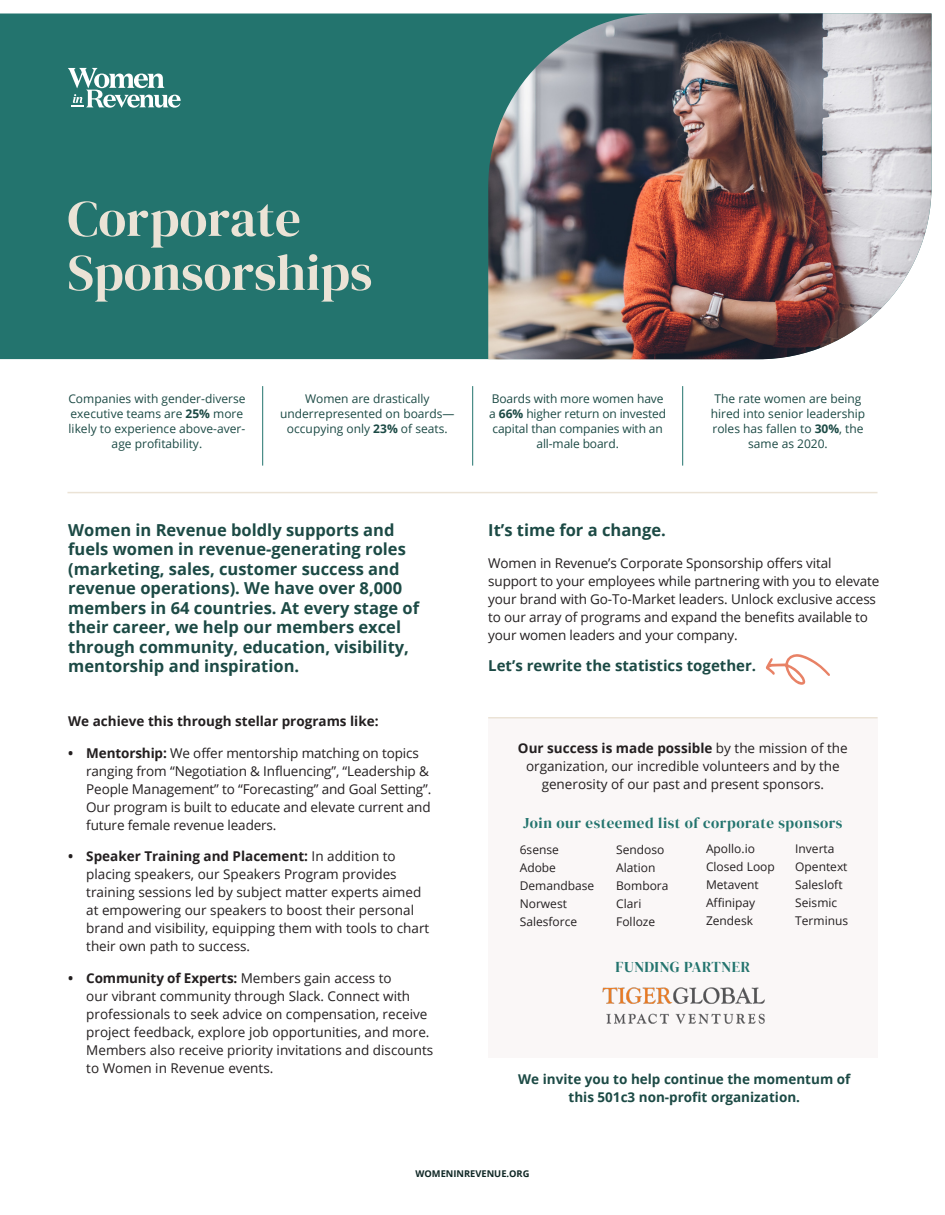
<style>
.page{position:relative;width:945px;height:1215px;background:#fff}
.page>*{position:absolute;margin:0;border:0;box-sizing:border-box;transform-origin:0 0}
.t1{font:51px/54px "DM Serif Display";color:#ebe3d6}
.t2{font:700 16.5px/19.5px "Open Sans";color:#1c4a45}
.Subhead_3{font:15px "DM Serif Display";letter-spacing:.04em;color:#23746e}
.t3{font:700 15px "Open Sans";color:#1c4a45}
.Body{font:13.5px/18px "Open Sans";letter-spacing:-.01em;color:#231f20}
.Intro{font:13.5px/18px "Open Sans";color:#231f20;text-align:center}
.t4{font:700 13.5px/18px "Open Sans";color:#1c4a45;text-align:center}
.Body-2{font:700 13.5px "Open Sans";color:#231f20}
.t5{font:12px/15px "Open Sans";color:#1c4a45;text-align:center}
.Body-3{font:12px/18px "Open Sans";color:#231f20}
.t6{font:700 9.3px "Open Sans";color:#0e2624}
.s1{font-weight:700}
</style>
<div class="page">
<div style="left:488px;top:717px;width:390px;height:341px;background:#faf7f7"></div>
<div style="left:0;top:14px;width:488px;height:345px;background:#23746e"></div>
<hr style="left:68px;top:492px;width:810px;height:1px;background:#ebe3d6">
<hr style="left:488px;top:717px;width:390px;height:1px;background:#ebe3d6">
<img style="left:602px;top:987px;width:163px;height:37px">
<img style="left:488px;top:14px;width:444px;height:345px">
<hr style="left:262px;top:386px;width:1px;height:80px;background:#23746e">
<hr style="left:472px;top:386px;width:1px;height:80px;background:#23746e">
<hr style="left:682px;top:386px;width:1px;height:80px;background:#23746e">
<svg style="left:766px;top:654px;width:64px;height:31px"></svg>
<svg style="left:68px;top:68px;width:113px;height:40px"></svg>
<p class="t1" style="left:68px;top:192px;width:306px">Corporate<br>Sponsorships</p>
<p class="t5" style="left:68px;top:391px;width:179px">Companies with gender-diverse executive teams are <span class="s1">25%</span> more likely to experience above-aver&shy;age profitability.</p>
<p class="t5" style="left:280px;top:391px;width:176px">Women are drastically underrepresented on boards— occupying only <span class="s1">23%</span> of seats.</p>
<p class="t5" style="left:489px;top:391px;width:178px">Boards with more women have a <span class="s1">66%</span> higher return on invested capital than companies with an all-male board.</p>
<p class="t5" style="left:711px;top:391px;width:156px">The rate women are being hired into senior leadership roles has fallen to <span class="s1">30%</span>, the same as 2020.</p>
<p class="t2" style="left:68px;top:520px;width:352px">Women in Revenue boldly supports and fuels women in revenue-generating roles (marketing, sales, customer success and revenue operations). We have over 8,000 members in 64 countries. At every stage of their career, we help our members excel through community, education, visibility, mentorship and inspiration.</p>
<p class="Body-2" style="left:68px;top:712px;width:312px">We achieve this through stellar programs like:</p>
<p class="Body" style="left:86px;top:744px;width:347px;text-indent:-18px"><span class="s1">• Mentorship:</span> We offer mentorship matching on topics ranging from “Negotiation &amp; Influencing”, “Leadership &amp; People Management” to “Forecasting” and Goal Setting”.<br>Our program is built to educate and elevate current and future female revenue leaders.</p>
<p class="Body" style="left:86px;top:847px;width:345px;text-indent:-18px"><span class="s1">• Speaker Training and Placement:</span> In addition to placing speakers, our Speakers Program provides training sessions led by subject matter experts aimed at empowering our speakers to boost their personal brand and visibility, equipping them with tools to chart their own path to success.</p>
<p class="Body" style="left:86px;top:969px;width:349px;text-indent:-18px"><span class="s1">• Community of Experts:</span> Members gain access to<br>our vibrant community through Slack. Connect with professionals to seek advice on compensation, receive project feedback, explore job opportunities, and more.<br>Members also receive priority invitations and discounts to Women in Revenue events.</p>
<p class="t2" style="left:488px;top:520px;width:179px">It’s time for a change.</p>
<p class="Body" style="left:488px;top:554px;width:393px">Women in Revenue’s Corporate Sponsorship offers vital support to your employees while partnering with you to elevate your brand with Go-To-Market leaders. Unlock exclusive access to our array of programs and expand the benefits available to your women leaders and your company.</p>
<p class="t3" style="left:488px;top:655px;width:269px">Let’s rewrite the statistics together.</p>
<p class="Intro" style="left:518px;top:739px;width:331px"><span class="s1">Our success is made possible</span> by the mission of the organization, our incredible volunteers and by the generosity of our past and present sponsors.</p>
<p class="Subhead_3" style="left:523px;top:814px;width:321px">Join our esteemed list of corporate sponsors</p>
<p class="Body-3" style="left:520px;top:840px;width:41px">6sense</p>
<p class="Body-3" style="left:520px;top:858px;width:38px">Adobe</p>
<p class="Body-3" style="left:520px;top:876px;width:76px">Demandbase</p>
<p class="Body-3" style="left:520px;top:894px;width:49px">Norwest</p>
<p class="Body-3" style="left:520px;top:912px;width:59px">Salesforce</p>
<p class="Body-3" style="left:616px;top:841px;width:50px">Sendoso</p>
<p class="Body-3" style="left:616px;top:859px;width:41px">Alation</p>
<p class="Body-3" style="left:616px;top:877px;width:54px">Bombora</p>
<p class="Body-3" style="left:616px;top:895px;width:27px">Clari</p>
<p class="Body-3" style="left:616px;top:913px;width:41px">Folloze</p>
<p class="Body-3" style="left:706px;top:839px;width:70px">Apollo.io<br>Closed Loop<br>Metavent<br>Affinipay<br>Zendesk</p>
<p class="Subhead_3" style="left:616px;top:958px;width:136px">FUNDING PARTNER</p>
<p class="Body-3" style="left:795px;top:839px;width:41px">Inverta</p>
<p class="Body-3" style="left:795px;top:857px;width:54px">Opentext</p>
<p class="Body-3" style="left:795px;top:875px;width:49px">Salesloft</p>
<p class="Body-3" style="left:795px;top:893px;width:43px">Seismic</p>
<p class="Body-3" style="left:795px;top:911px;width:54px">Terminus</p>
<p class="t4" style="left:518px;top:1070px;width:334px">We invite you to help continue the momentum of this 501c3 non-profit organization.</p>
<p class="t6" style="left:416px;top:1167px;width:116px">WOMENINREVENUE.ORG</p>
</div>
